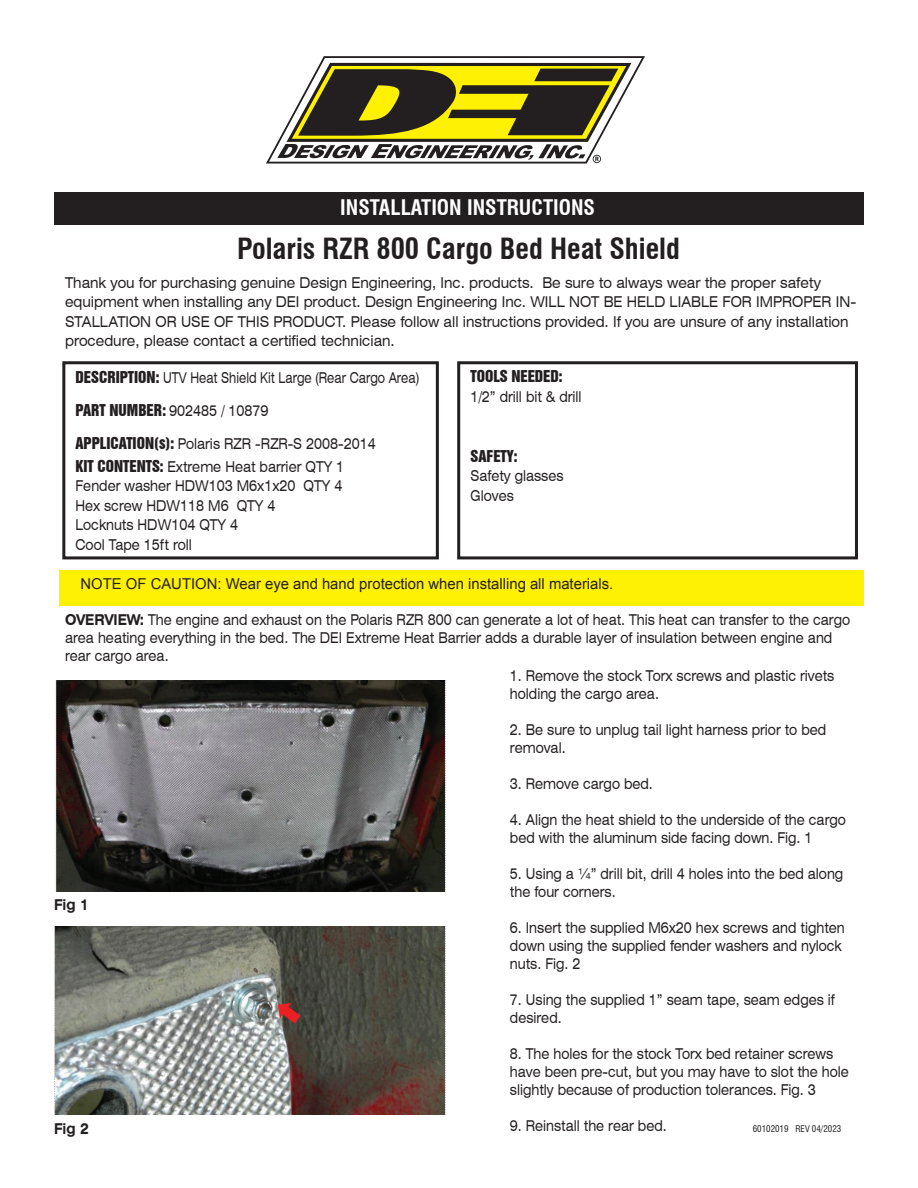
<style>
.page{position:relative;width:918px;height:1188px;background:#fff}
.page>*{position:absolute;margin:0;border:0;box-sizing:border-box;transform-origin:0 0}
.t1{font:700 condensed 28.5px "Swiss 721 BT";color:#231f20}
.t2{font:700 condensed 21px "Swiss 721 BT";color:#fff}
.t3{font:expanded 15px/18px "Swiss 721 BT";color:#231f20;scale:.8 1}
.t4{font:expanded 15px/19.5px "Swiss 721 BT";color:#231f20;scale:.85 1}
.t5{font:15px "Arial";color:#231f20}
.t6{font:expanded 15px "Swiss 721 BT";color:#231f20;scale:.72 1}
.t7{font:15px "Swiss 921 BT Regular A";color:#231f20}
.t8{font:700 expanded 15px "Swiss 721 BT";color:#231f20;scale:.8 1}
.t9{font:condensed 9px "Swiss 721 BT";color:#231f20}
.s1{font-family:"Swiss 921 BT Regular A";font-stretch:normal}
.s2{font-weight:700}
</style>
<div class="page">
<svg style="left:266px;top:56px;width:379px;height:108px"></svg>
<div style="left:54px;top:192px;width:810px;height:32px;background:#231f20"></div>
<div style="left:62px;top:361px;width:377px;height:198px;border:3px solid #231f20"></div>
<div style="left:457px;top:361px;width:401px;height:198px;border:3px solid #231f20"></div>
<div style="left:60px;top:570px;width:804px;height:35px;background:#fff101"></div>
<img style="left:55px;top:680px;width:391px;height:211px">
<img style="left:54px;top:927px;width:392px;height:187px">
<h2 class="t2" style="left:340px;top:195px;width:256px">INSTALLATION INSTRUCTIONS</h2>
<h1 class="t1" style="left:237px;top:231px;width:444px">Polaris RZR 800 Cargo Bed Heat Shield</h1>
<p class="t4" style="left:65px;top:273px;width:932px">Thank you for purchasing genuine Design Engineering, Inc. products. Be sure to always wear the proper safety equipment when installing any DEI product. Design Engineering Inc. WILL NOT BE HELD LIABLE FOR IMPROPER IN-STALLATION OR USE OF THIS PRODUCT. Please follow all instructions provided. If you are unsure of any installation procedure, please contact a certified technician.</p>
<p class="t6" style="left:76px;top:369px;width:479px"><span class="s1">DESCRIPTION:</span> UTV Heat Shield Kit Large (Rear Cargo Area)</p>
<p class="t3" style="left:76px;top:402px;width:243px"><span class="s1">PART NUMBER:</span> 902485 / 10879</p>
<p class="t3" style="left:76px;top:433px;width:377px;line-height:22.5px"><span class="s1">APPLICATION(s):</span> Polaris RZR -RZR-S 2008-2014<br><span class="s1">KIT CONTENTS:</span> Extreme Heat barrier QTY 1</p>
<p class="t3" style="left:76px;top:476px;width:335px;line-height:19.5px">Fender washer HDW103 M6x1x20 QTY 4<br>Hex screw HDW118 M6 QTY 4<br>Locknuts HDW104 QTY 4<br>Cool Tape 15ft roll</p>
<p class="t7" style="left:471px;top:367px;width:94px">TOOLS NEEDED:</p>
<p class="t3" style="left:471px;top:387px;width:140px">1/2” drill bit &amp; drill</p>
<p class="t7" style="left:471px;top:446px;width:48px">SAFETY:</p>
<p class="t3" style="left:471px;top:466px;width:118px;line-height:19.5px">Safety glasses<br>Gloves</p>
<p class="t5" style="left:81px;top:574px;width:534px">NOTE OF CAUTION: Wear eye and hand protection when installing all materials.</p>
<p class="t3" style="left:65px;top:611px;width:983px"><span class="s2">OVERVIEW:</span> The engine and exhaust on the Polaris RZR 800 can generate a lot of heat. This heat can transfer to the cargo area heating everything in the bed. The DEI Extreme Heat Barrier adds a durable layer of insulation between engine and rear cargo area.</p>
<p class="t3" style="left:510px;top:667px;width:407px">1. Remove the stock Torx screws and plastic rivets holding the cargo area.</p>
<p class="t3" style="left:510px;top:721px;width:397px">2. Be sure to unplug tail light harness prior to bed removal.</p>
<p class="t3" style="left:510px;top:775px;width:180px">3. Remove cargo bed.</p>
<p class="t3" style="left:510px;top:811px;width:421px">4. Align the heat shield to the underside of the cargo bed with the aluminum side facing down. Fig. 1</p>
<p class="t3" style="left:510px;top:865px;width:418px">5. Using a ¼” drill bit, drill 4 holes into the bed along the four corners.</p>
<p class="t3" style="left:510px;top:919px;width:420px">6. Insert the supplied M6x20 hex screws and tighten down using the supplied fender washers and nylock nuts. Fig. 2</p>
<p class="t3" style="left:510px;top:991px;width:408px">7. Using the supplied 1” seam tape, seam edges if desired.</p>
<p class="t3" style="left:510px;top:1045px;width:425px">8. The holes for the stock Torx bed retainer screws have been pre-cut, but you may have to slot the hole slightly because of production tolerances. Fig. 3</p>
<p class="t3" style="left:510px;top:1117px;width:198px">9. Reinstall the rear bed.</p>
<p class="t8" style="left:54px;top:896px;width:45px">Fig 1</p>
<p class="t8" style="left:54px;top:1120px;width:45px">Fig 2</p>
<p class="t9" style="left:753px;top:1123px;width:90px">60102019 REV 04/2023</p>
</div>
